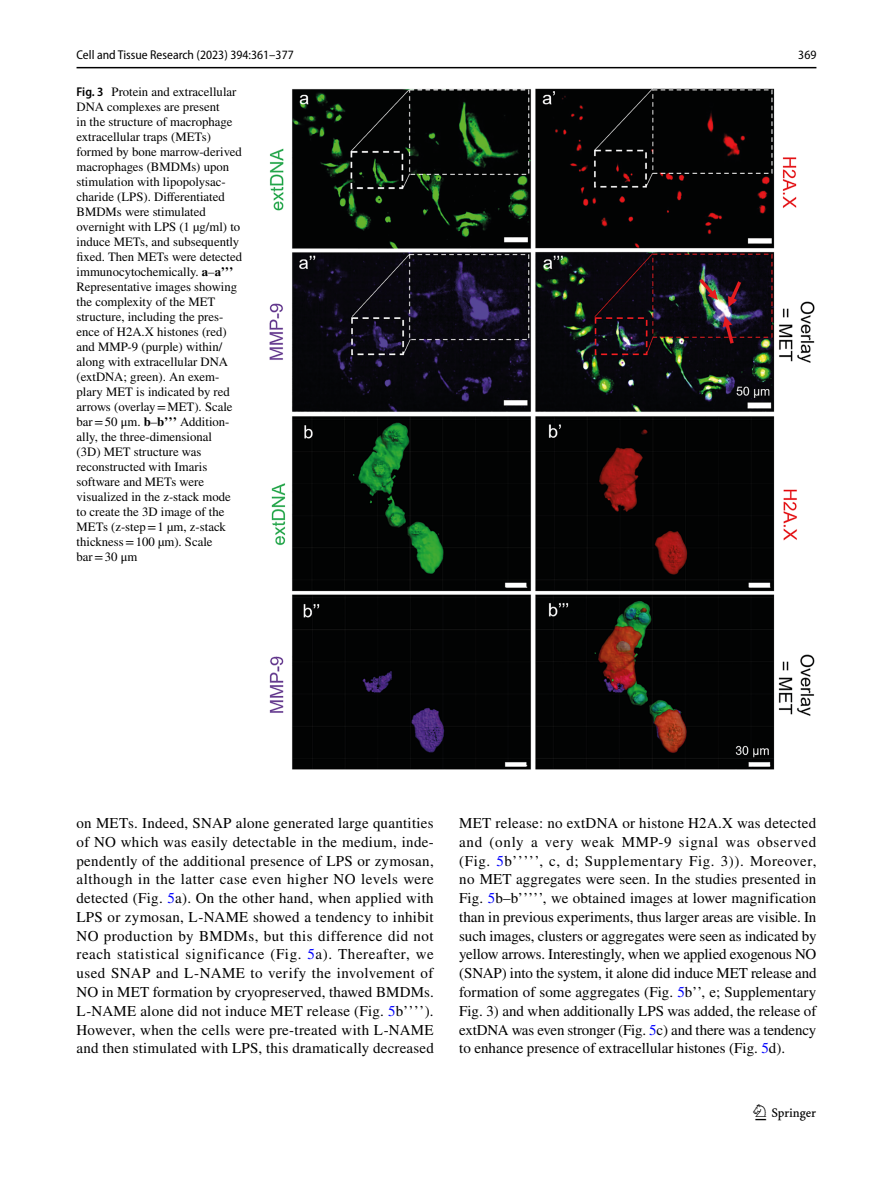
<style>
.page{position:relative;width:893px;height:1187px;background:#fff}
.page>*{position:absolute;margin:0;border:0;box-sizing:border-box;transform-origin:0 0}
.t1{font:22.5px "Springnew Regular 3";color:#000}
.t2{font:15px/18.8px "STIX";color:#000;text-align:justify}
.t3{font:12.75px/15px "STIX";color:#000}
.t4{font:semi-condensed 12.75px "Myriad Pro";color:#000}
.s1{font-family:"Myriad Pro";font-weight:600;font-stretch:semi-condensed}
.s2{font-weight:700}
.s3{color:#00f}
</style>
<div class="page">
<hr style="left:77px;top:67px;width:739px;height:1px;background:#000">
<img style="left:269px;top:88px;width:546px;height:682px">
<p class="t4" style="left:77px;top:48px;width:219px">Cell and Tissue Research (2023) 394:361–377</p>
<p class="t4" style="left:798px;top:48px;width:20px">369</p>
<p class="t3" style="left:77px;top:85px;width:167px"><span class="s1">Fig. 3</span> Protein and extracellular<br>DNA complexes are present<br>in the structure of macrophage extracellular traps (METs) formed by bone marrow-derived macrophages (BMDMs) upon stimulation with lipopolysac&shy;charide (LPS). Differentiated<br>BMDMs were stimulated overnight with LPS (1 µg/ml) to induce METs, and subsequently fixed. Then METs were detected immunocytochemically. <span class="s2">a</span>–<span class="s2">a’’’<br></span>Representative images showing the complexity of the MET structure, including the pres&shy;ence of H2A.X histones (red) and MMP-9 (purple) within/ along with extracellular DNA (extDNA; green). An exem&shy;plary MET is indicated by red arrows (overlay=MET). Scale bar=50 μm. <span class="s2">b</span>–<span class="s2">b’’’</span> Addition&shy;ally, the three-dimensional<br>(3D) MET structure was reconstructed with Imaris software and METs were visualized in the z-stack mode to create the 3D image of the<br>METs (z-step=1 µm, z-stack thickness=100 µm). Scale bar=30 μm</p>
<p class="t2" style="left:77px;top:814px;width:359px">on METs. Indeed, SNAP alone generated large quantities of NO which was easily detectable in the medium, inde&shy;pendently of the additional presence of LPS or zymosan, although in the latter case even higher NO levels were detected (Fig. <span class="s3">5</span>a). On the other hand, when applied with LPS or zymosan, L-NAME showed a tendency to inhibit NO production by BMDMs, but this difference did not reach statistical significance (Fig. <span class="s3">5</span>a). Thereafter, we used SNAP and L-NAME to verify the involvement of NO in MET formation by cryopreserved, thawed BMDMs.<br>L-NAME alone did not induce MET release (Fig. <span class="s3">5</span>b’’’’).<br>However, when the cells were pre-treated with L-NAME and then stimulated with LPS, this dramatically decreased</p>
<p class="t2" style="left:459px;top:814px;width:359px">MET release: no extDNA or histone H2A.X was detected and (only a very weak MMP-9 signal was observed (Fig. <span class="s3">5</span>b’’’’’, c, d; Supplementary Fig. 3)). Moreover, no MET aggregates were seen. In the studies presented in Fig. <span class="s3">5</span>b–b’’’’’, we obtained images at lower magnification than in previous experiments, thus larger areas are visible. In such images, clusters or aggregates were seen as indicated by yellow arrows. Interestingly, when we applied exogenous NO (SNAP) into the system, it alone did induce MET release and formation of some aggregates (Fig. <span class="s3">5</span>b’’, e; Supplementary Fig. 3) and when additionally LPS was added, the release of extDNA was even stronger (Fig. <span class="s3">5</span>c) and there was a tendency to enhance presence of extracellular histones (Fig. <span class="s3">5</span>d).</p>
<h1 class="t1" style="left:755px;top:1104px;width:62px">1 3</h1>
</div>
